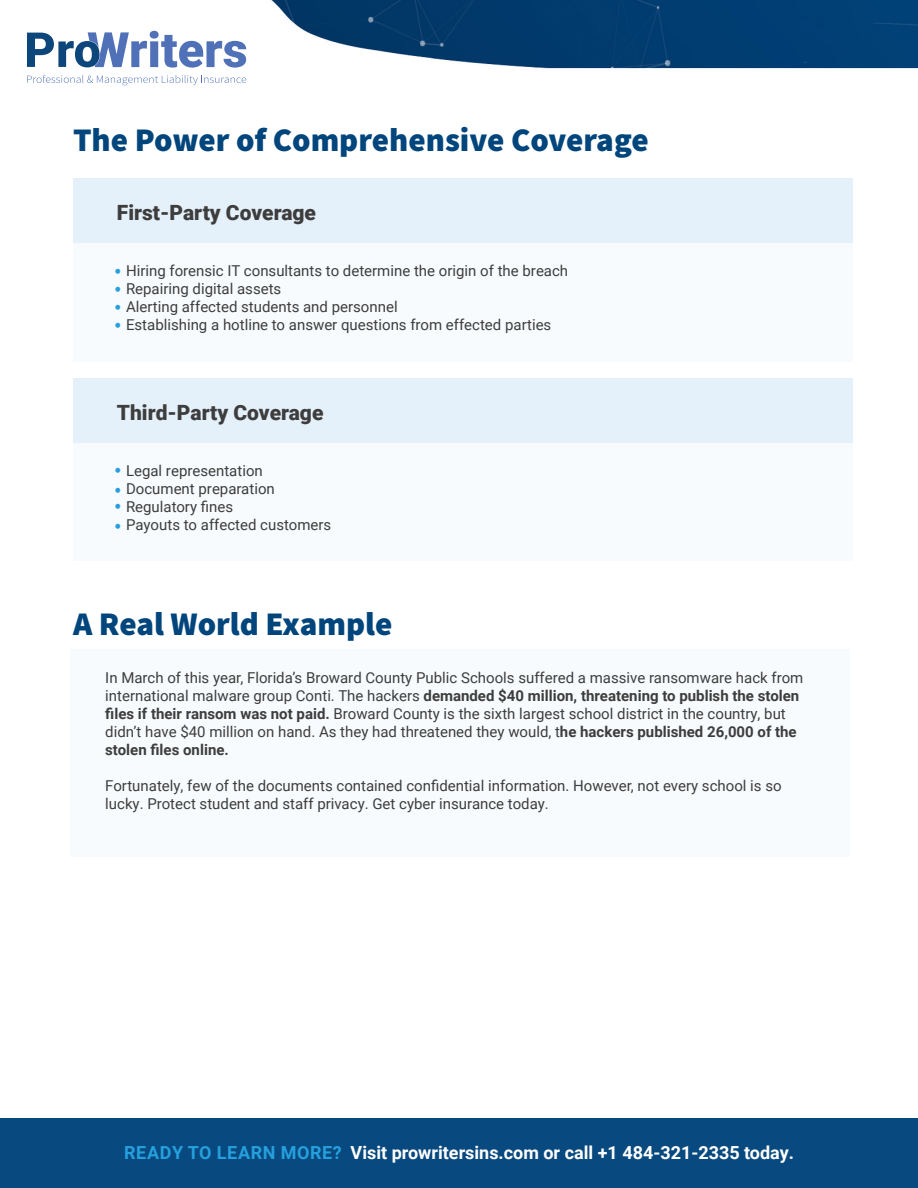
<style>
.page{position:relative;width:918px;height:1188px;background:#fff}
.page>*{position:absolute;margin:0;border:0;box-sizing:border-box;transform-origin:0 0}
.t1{font:900 33px "Source Sans Pro";color:#00457c}
.Body{font:900 21px "Roboto";color:#3d3d3d}
.t2{font:700 18px "Roboto";color:#fff}
.t3{font:700 18px "Source Sans Pro";color:#26a0dd}
.Body-2{font:15px/18px "Roboto";color:#3d3d3d}
.s1{font-weight:700}
.s2{color:#26a0dd}
</style>
<div class="page">
<div style="left:0;top:1119px;width:918px;height:69px;background:#08497f"></div>
<div style="left:71px;top:649px;width:779px;height:207px;background:#f8fbfd"></div>
<div style="left:73px;top:211px;width:779px;height:151px;background:#f8fbfd"></div>
<div style="left:73px;top:178px;width:779px;height:65px;background:#e4f0fa"></div>
<div style="left:73px;top:410px;width:779px;height:151px;background:#f8fbfd"></div>
<div style="left:73px;top:378px;width:779px;height:65px;background:#e4f0fa"></div>
<img style="left:246px;top:0;width:672px;height:81px">
<svg style="left:27px;top:75px;width:219px;height:10px"></svg>
<svg style="left:27px;top:31px;width:219px;height:37px"></svg>
<h1 class="t1" style="left:73px;top:117px;width:577px">The Power of Comprehensive Coverage</h1>
<p class="Body" style="left:117px;top:198px;width:201px">First-Party Coverage</p>
<p class="Body-2" style="left:126px;top:261px;width:444px">Hiring forensic IT consultants to determine the origin of the breach</p>
<p class="Body-2" style="left:126px;top:279px;width:157px">Repairing digital assets</p>
<p class="Body-2" style="left:126px;top:297px;width:273px">Alerting affected students and personnel</p>
<p class="Body-2" style="left:126px;top:315px;width:427px">Establishing a hotline to answer questions from effected parties</p>
<p class="t3" style="left:115px;top:257px;width:8px">•</p>
<p class="t3" style="left:115px;top:275px;width:8px">•</p>
<p class="t3" style="left:115px;top:293px;width:8px">•</p>
<p class="t3" style="left:115px;top:311px;width:8px">•</p>
<p class="Body" style="left:117px;top:398px;width:208px">Third-Party Coverage</p>
<p class="Body-2" style="left:126px;top:461px;width:138px">Legal representation</p>
<p class="Body-2" style="left:126px;top:479px;width:150px">Document preparation</p>
<p class="Body-2" style="left:126px;top:497px;width:109px">Regulatory fines</p>
<p class="Body-2" style="left:126px;top:515px;width:207px">Payouts to affected customers</p>
<p class="t3" style="left:115px;top:457px;width:8px">•</p>
<p class="t3" style="left:115px;top:476px;width:8px">•</p>
<p class="t3" style="left:115px;top:493px;width:8px">•</p>
<p class="t3" style="left:115px;top:512px;width:8px">•</p>
<h1 class="t1" style="left:73px;top:601px;width:321px">A Real World Example</h1>
<p class="Body-2" style="left:105px;top:669px;width:700px">In March of this year, Florida’s Broward County Public Schools suffered a massive ransomware hack from international malware group Conti. The hackers <span class="s1">demanded $40 million, threatening to publish the stolen files if their ransom was not paid.</span> Broward County is the sixth largest school district in the country, but didn’t have $40 million on hand. As they had threatened they would, t<span class="s1">he hackers published 26,000 of the stolen files online.</span></p>
<p class="Body-2" style="left:105px;top:777px;width:678px">Fortunately, few of the documents contained confidential information. However, not every school is so lucky. Protect student and staff privacy. Get cyber insurance today.</p>
<p class="t2" style="left:124px;top:1140px;width:672px"><span class="s2">READY TO LEARN MORE?</span> Visit prowritersins.com or call +1 484-321-2335 today.</p>
</div>
